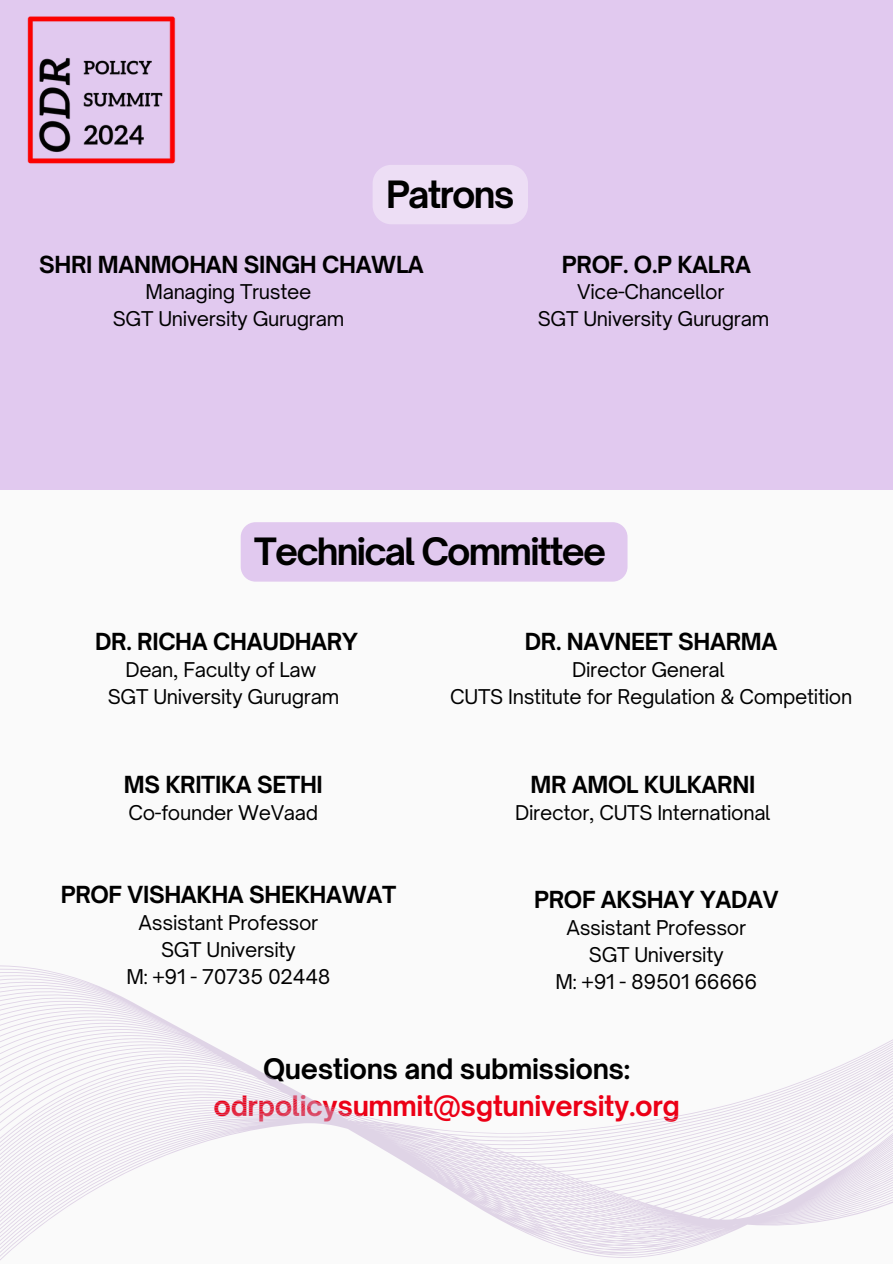
<style>
.page{position:relative;width:893px;height:1264px;background:#fff}
.page>*{position:absolute;margin:0;border:0;box-sizing:border-box;transform-origin:0 0}
.t1{font:700 36px "Open Sauce One";letter-spacing:-.05em;color:#000}
.t2{font:700 27px "Open Sauce One";letter-spacing:-.015em;color:#ec0016}
.t3{font:700 27px "Open Sauce One";letter-spacing:-.015em;color:#000}
.t4{font:700 22.5px "Open Sauce One";letter-spacing:-.015em;color:#000}
.t5{font:19.5px "Open Sauce One";letter-spacing:-.015em;color:#000}
</style>
<div class="page">
<div style="left:0;top:0;width:892px;height:1263px;background:#fafafa"></div>
<div style="left:0;top:0;width:892px;height:490px;background:#e1c9ef"></div>
<div style="left:241px;top:522px;width:386px;height:59px;background:#e1c9ef;border-radius:15px"></div>
<div style="left:373px;top:165px;width:155px;height:59px;background:#eddef5"></div>
<img style="left:27px;top:16px;width:149px;height:148px">
<svg style="left:0;top:965px;width:892px;height:295px"></svg>
<p class="t1" style="left:386px;top:172px;width:130px">Patrons</p>
<p class="t4" style="left:39px;top:250px;width:386px">SHRI MANMOHAN SINGH CHAWLA</p>
<p class="t5" style="left:145px;top:279px;width:167px">Managing Trustee</p>
<p class="t5" style="left:113px;top:306px;width:233px">SGT University Gurugram</p>
<p class="t4" style="left:562px;top:250px;width:190px">PROF. O.P KALRA</p>
<p class="t5" style="left:577px;top:279px;width:149px">Vice-Chancellor</p>
<p class="t5" style="left:537px;top:306px;width:233px">SGT University Gurugram</p>
<p class="t1" style="left:254px;top:529px;width:353px">Technical Committee</p>
<p class="t4" style="left:95px;top:628px;width:264px">DR. RICHA CHAUDHARY</p>
<p class="t5" style="left:125px;top:658px;width:193px">Dean, Faculty of Law</p>
<p class="t5" style="left:108px;top:685px;width:233px">SGT University Gurugram</p>
<p class="t4" style="left:124px;top:770px;width:200px">MS KRITIKA SETHI</p>
<p class="t5" style="left:128px;top:800px;width:191px">Co-founder WeVaad</p>
<p class="t4" style="left:61px;top:880px;width:337px">PROF VISHAKHA SHEKHAWAT</p>
<p class="t5" style="left:139px;top:910px;width:181px">Assistant Professor</p>
<p class="t5" style="left:161px;top:937px;width:136px">SGT University</p>
<p class="t5" style="left:126px;top:964px;width:205px">M: +91 - 70735 02448</p>
<p class="t4" style="left:524px;top:628px;width:254px">DR. NAVNEET SHARMA</p>
<p class="t5" style="left:572px;top:658px;width:154px">Director General</p>
<p class="t5" style="left:450px;top:685px;width:403px">CUTS Institute for Regulation &amp; Competition</p>
<p class="t4" style="left:530px;top:770px;width:226px">MR AMOL KULKARNI</p>
<p class="t5" style="left:515px;top:800px;width:257px">Director, CUTS International</p>
<p class="t4" style="left:534px;top:885px;width:246px">PROF AKSHAY YADAV</p>
<p class="t5" style="left:566px;top:915px;width:181px">Assistant Professor</p>
<p class="t5" style="left:588px;top:942px;width:136px">SGT University</p>
<p class="t5" style="left:555px;top:969px;width:203px">M: +91 - 89501 66666</p>
<p class="t3" style="left:263px;top:1051px;width:368px">Questions and submissions:</p>
<p class="t2" style="left:213px;top:1088px;width:468px">odrpolicysummit@sgtuniversity.org</p>
</div>
